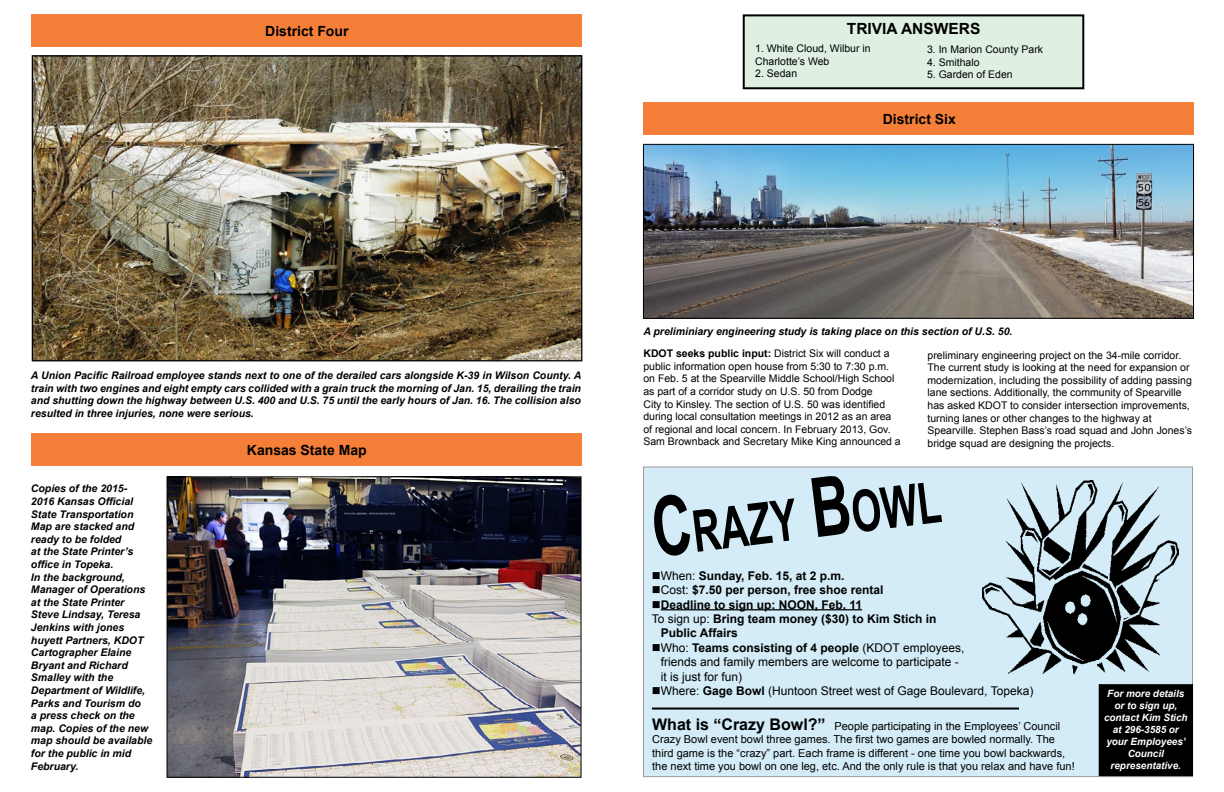
<style>
.page{position:relative;width:1224px;height:792px;background:#fff}
.page>*{position:absolute;margin:0;border:0;box-sizing:border-box;transform-origin:0 0}
.t1{font:700 57.8px "Arial Narrow";color:#000;scale:.81 1}
.t2{font:700 15.4px "Arial";color:#000}
.t3{font:700 14px "Arial";color:#000}
.t4{font:12px/14.4px "Arial";color:#000}
.t5{font:700 12px "Arial";color:#000}
.t6{font:11px/13.2px "Arial";color:#000}
.t7{font:10.5px/12.6px "Arial";color:#000}
.t8{font:italic 700 10.5px/12.6px "Arial";color:#000;text-align:justify}
.t9{font:italic 700 10px/12px "Arial";color:#fff;text-align:center}
.s1{font-weight:700}
.s2{font-size:82.6px}
.s3{font-weight:400}
.s4{font-weight:700;font-size:16px}
</style>
<div class="page">
<div style="left:643px;top:467px;width:550px;height:310px;background:#d3ecf7"></div>
<img style="left:983px;top:480px;width:196px;height:195px">
<hr style="left:661px;top:609px;width:201px;height:1px;background:#000">
<hr style="left:652px;top:708px;width:367px;height:2px;background:#000">
<div style="left:1099px;top:685px;width:94px;height:91px;background:#000"></div>
<div style="left:1099px;top:684px;width:94px;height:92px;border:1px solid #000"></div>
<div style="left:743px;top:14px;width:341px;height:75px;background:#dff0e3;border:2px solid #000"></div>
<img style="left:34px;top:57px;width:546px;height:302px">
<div style="left:32px;top:55px;width:550px;height:306px;border:1px solid #000"></div>
<div style="left:31px;top:14px;width:550px;height:33px;background:#f57f38"></div>
<img style="left:645px;top:146px;width:547px;height:171px">
<div style="left:643px;top:144px;width:551px;height:175px;border:1px solid #000"></div>
<div style="left:643px;top:102px;width:551px;height:32px;background:#f57f38"></div>
<img style="left:169px;top:478px;width:411px;height:298px">
<div style="left:167px;top:476px;width:415px;height:302px;border:1px solid #000"></div>
<div style="left:31px;top:433px;width:550px;height:33px;background:#f57f38"></div>
<h3 class="t3" style="left:265px;top:21px;width:85px">District Four</h3>
<h2 class="t2" style="left:847px;top:18px;width:135px">TRIVIA ANSWERS</h2>
<p class="t7" style="left:755px;top:42px;width:117px">1. White Cloud, Wilbur in<br>Charlotte’s Web</p>
<p class="t7" style="left:755px;top:67px;width:44px">2. Sedan</p>
<p class="t7" style="left:927px;top:43px;width:118px">3. In Marion County Park</p>
<p class="t7" style="left:927px;top:56px;width:54px">4. Smithalo</p>
<p class="t7" style="left:927px;top:68px;width:87px">5. Garden of Eden</p>
<h3 class="t3" style="left:883px;top:109px;width:75px">District Six</h3>
<p class="t8" style="left:31px;top:369px;width:552px">A Union Pacific Railroad employee stands next to one of the derailed cars alongside K-39 in Wilson County. A train with two engines and eight empty cars collided with a grain truck the morning of Jan. 15, derailing the train and shutting down the highway between U.S. 400 and U.S. 75 until the early hours of Jan. 16. The collision also resulted in three injuries, none were serious.</p>
<p class="t8" style="left:31px;top:483px;width:123px;text-align:left">Copies of the 2015-<br>2016 Kansas Official<br>State Transportation<br>Map are stacked and ready to be folded<br>at the State Printer’s office in Topeka.<br>In the background,<br>Manager of Operations at the State Printer<br>Steve Lindsay, Teresa<br>Jenkins with jones huyett Partners, KDOT<br>Cartographer Elaine<br>Bryant and Richard<br>Smalley with the<br>Department of Wildlife,<br>Parks and Tourism do<br>a press check on the map. Copies of the new map should be available for the public in mid<br>February.</p>
<h3 class="t3" style="left:247px;top:440px;width:121px">Kansas State Map</h3>
<p class="t8" style="left:643px;top:325px;width:370px">A preliminiary engineering study is taking place on this section of U.S. 50.</p>
<p class="t7" style="left:643px;top:347px;width:259px"><span class="s1">KDOT seeks public input:</span> District Six will conduct a public information open house from 5:30 to 7:30 p.m. on Feb. 5 at the Spearville Middle School/High School as part of a corridor study on U.S. 50 from Dodge<br>City to Kinsley. The section of U.S. 50 was identified during local consultation meetings in 2012 as an area of regional and local concern. In February 2013, Gov.<br>Sam Brownback and Secretary Mike King announced a</p>
<p class="t7" style="left:928px;top:349px;width:266px">preliminary engineering project on the 34-mile corridor.<br>The current study is looking at the need for expansion or modernization, including the possibility of adding passing lane sections. Additionally, the community of Spearville has asked KDOT to consider intersection improvements, turning lanes or other changes to the highway at Spearville. Stephen Bass’s road squad and John Jones’s bridge squad are designing the projects.</p>
<h1 class="t1" style="left:648px;top:493px;width:359px;rotate:-7deg"><span class="s2">C</span>razy <span class="s2">B</span>owl</h1>
<p class="t5" style="left:652px;top:568px;width:194px">■<span class="s3">When:</span> Sunday, Feb. 15, at 2 p.m.</p>
<p class="t5" style="left:652px;top:582px;width:233px">■<span class="s3">Cost:</span> $7.50 per person, free shoe rental</p>
<p class="t5" style="left:652px;top:596px;width:212px">■Deadline to sign up: NOON, Feb. 11</p>
<p class="t5" style="left:652px;top:611px;width:286px"><span class="s3">To sign up:</span> Bring team money ($30) to Kim Stich in</p>
<p class="t5" style="left:661px;top:625px;width:78px">Public Affairs</p>
<p class="t4" style="left:661px;top:640px;width:305px;text-indent:-9px">■Who: <span class="s1">Teams consisting of 4 people</span> (KDOT employees, friends and family members are welcome to participate - it is just for fun)</p>
<p class="t4" style="left:652px;top:684px;width:383px">■Where: <span class="s1">Gage Bowl</span> (Huntoon Street west of Gage Boulevard, Topeka)</p>
<p class="t6" style="left:652px;top:720px;width:424px"><span class="s4">What is “Crazy Bowl?”</span> People participating in the Employees’ Council Crazy Bowl event bowl three games. The first two games are bowled normally. The third game is the “crazy” part. Each frame is different - one time you bowl backwards, the next time you bowl on one leg, etc. And the only rule is that you relax and have fun!</p>
<p class="t9" style="left:1104px;top:688px;width:85px">For more details or to sign up, contact Kim Stich at 296-3585 or your Employees’<br>Council representative.</p>
</div>
